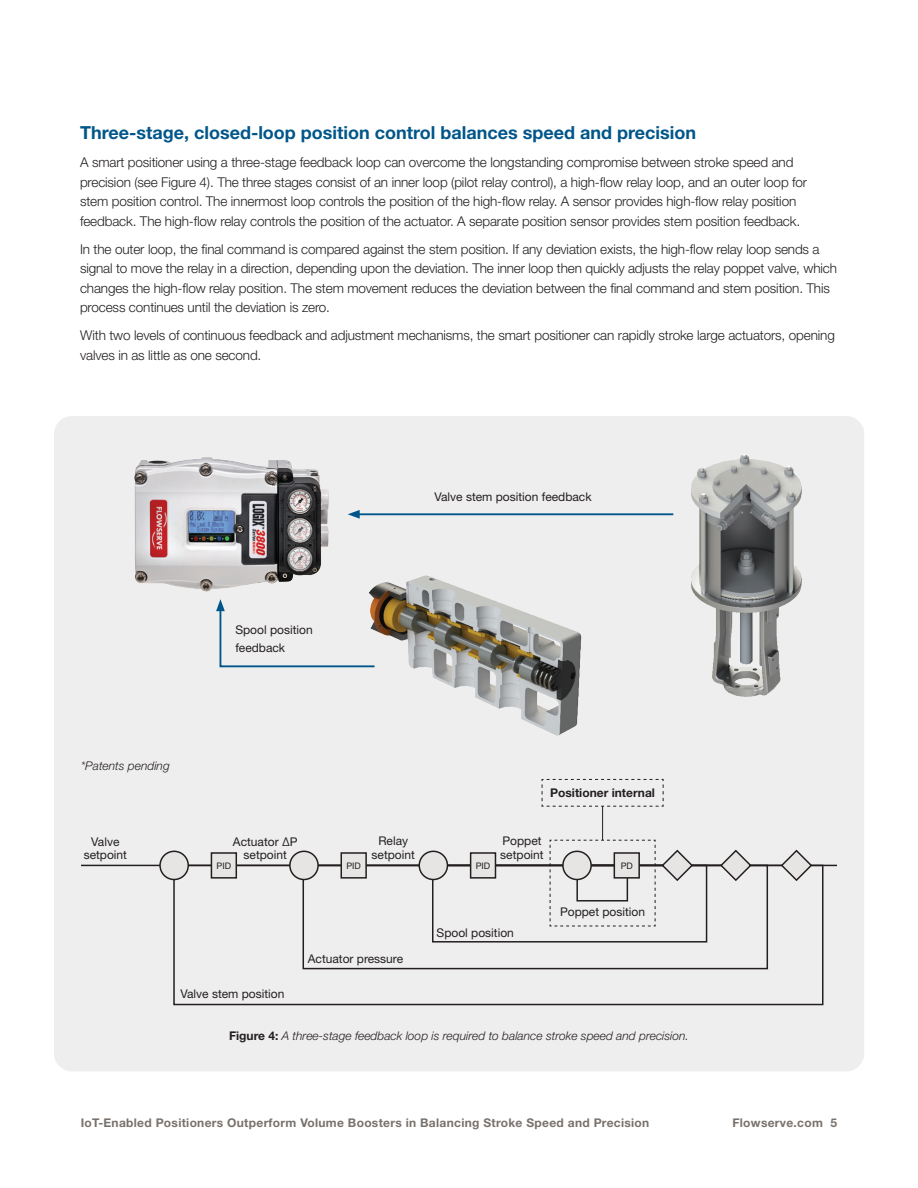
<style>
.page{position:relative;width:918px;height:1188px;background:#fff}
.page>*{position:absolute;margin:0;border:0;box-sizing:border-box;transform-origin:0 0}
.Subhead_Level_1__blu{font:700 18px "Helvetica Neue LT Std";color:#00568a}
.Body_copy{font:300 13.5px/19.5px "Helvetica Neue LT Std";letter-spacing:-.01em;color:#231f20}
.Chart_Caption{font:12px/13.5px "Helvetica Neue LT Std";color:#231f20;text-align:center}
.t1{font:700 12px "Helvetica Neue LT Std";letter-spacing:.025em;color:#79716c}
.t2{font:italic 300 12px "Helvetica Neue LT Std";color:#231f20}
.Chart_Caption-2{font:700 12px "Helvetica Neue LT Std";color:#231f20}
.Table_Row_Header__bl{font:9px "Helvetica Neue LT Std";color:#231f20}
.s1{font-weight:700;font-style:normal}
</style>
<div class="page">
<div style="left:54px;top:416px;width:810px;height:655px;background:#efeeee;border-radius:18px"></div>
<svg style="left:541px;top:779px;width:123px;height:28px"></svg>
<div style="left:432px;top:865px;width:275px;height:78px;border:2px solid #231f20"></div>
<div style="left:303px;top:865px;width:465px;height:104px;border:2px solid #231f20"></div>
<img style="left:134px;top:457px;width:195px;height:135px">
<img style="left:642px;top:454px;width:160px;height:243px">
<img style="left:369px;top:575px;width:213px;height:161px">
<hr style="left:356px;top:513px;width:317px;height:2px;background:#00568a">
<svg style="left:348px;top:510px;width:12px;height:9px"></svg>
<svg style="left:216px;top:599px;width:160px;height:69px"></svg>
<hr style="left:81px;top:865px;width:756px;height:1px;background:#231f20">
<div style="left:173px;top:865px;width:651px;height:140px;border:2px solid #231f20"></div>
<div style="left:160px;top:851px;width:28px;height:29px;background:#e7e5e3;border-radius:50%"></div>
<div style="left:159px;top:851px;width:30px;height:29px;border:2px solid #231f20;border-radius:50%"></div>
<div style="left:290px;top:851px;width:28px;height:29px;background:#e7e5e3;border-radius:50%"></div>
<div style="left:289px;top:851px;width:30px;height:29px;border:2px solid #231f20;border-radius:50%"></div>
<div style="left:419px;top:851px;width:28px;height:29px;background:#e7e5e3;border-radius:50%"></div>
<div style="left:418px;top:851px;width:30px;height:29px;border:2px solid #231f20;border-radius:50%"></div>
<div style="left:211px;top:853px;width:25px;height:25px;background:#e7e5e3"></div>
<div style="left:211px;top:852px;width:26px;height:27px;border:2px solid #231f20"></div>
<div style="left:341px;top:853px;width:25px;height:25px;background:#e7e5e3"></div>
<div style="left:341px;top:852px;width:26px;height:27px;border:2px solid #231f20"></div>
<div style="left:471px;top:853px;width:24px;height:25px;background:#e7e5e3"></div>
<div style="left:470px;top:852px;width:26px;height:27px;border:2px solid #231f20"></div>
<svg style="left:549px;top:839px;width:145px;height:88px"></svg>
<svg style="left:719px;top:849px;width:34px;height:32px"></svg>
<svg style="left:780px;top:849px;width:33px;height:32px"></svg>
<hr style="left:602px;top:806px;width:1px;height:34px;background:#231f20">
<p class="Subhead_Level_1__blu" style="left:80px;top:122px;width:618px">Three-stage, closed-loop position control balances speed and precision</p>
<p class="Body_copy" style="left:80px;top:152px;width:729px">A smart positioner using a three-stage feedback loop can overcome the longstanding compromise between stroke speed and precision (see Figure 4). The three stages consist of an inner loop (pilot relay control), a high-flow relay loop, and an outer loop for stem position control. The innermost loop controls the position of the high-flow relay. A sensor provides high-flow relay position feedback. The high-flow relay controls the position of the actuator. A separate position sensor provides stem position feedback.</p>
<p class="Body_copy" style="left:80px;top:239px;width:758px">In the outer loop, the final command is compared against the stem position. If any deviation exists, the high-flow relay loop sends a signal to move the relay in a direction, depending upon the deviation. The inner loop then quickly adjusts the relay poppet valve, which changes the high-flow relay position. The stem movement reduces the deviation between the final command and stem position. This process continues until the deviation is zero.</p>
<p class="Body_copy" style="left:80px;top:325px;width:756px">With two levels of continuous feedback and adjustment mechanisms, the smart positioner can rapidly stroke large actuators, opening valves in as little as one second.</p>
<p class="Chart_Caption" style="left:434px;top:490px;width:159px">Valve stem position feedback</p>
<p class="Chart_Caption" style="left:235px;top:621px;width:79px;line-height:18px;text-align:left">Spool position feedback</p>
<p class="t2" style="left:81px;top:758px;width:90px">*Patents pending</p>
<p class="Chart_Caption-2" style="left:550px;top:785px;width:106px">Positioner internal</p>
<p class="Chart_Caption" style="left:84px;top:834px;width:45px">Valve setpoint</p>
<p class="Chart_Caption" style="left:233px;top:834px;width:66px">Actuator ΔP setpoint</p>
<p class="Chart_Caption" style="left:372px;top:834px;width:45px">Relay setpoint</p>
<p class="Chart_Caption" style="left:500px;top:834px;width:45px;text-align:left">Poppet setpoint</p>
<p class="Table_Row_Header__bl" style="left:217px;top:860px;width:16px">PID</p>
<p class="Table_Row_Header__bl" style="left:346px;top:860px;width:16px">PID</p>
<p class="Table_Row_Header__bl" style="left:476px;top:860px;width:16px">PID</p>
<p class="Table_Row_Header__bl" style="left:621px;top:860px;width:14px">PD</p>
<p class="Chart_Caption" style="left:180px;top:987px;width:106px">Valve stem position</p>
<p class="Chart_Caption" style="left:308px;top:952px;width:97px">Actuator pressure</p>
<p class="Chart_Caption" style="left:437px;top:926px;width:79px">Spool position</p>
<p class="Chart_Caption" style="left:560px;top:905px;width:87px">Poppet position</p>
<p class="t2" style="left:229px;top:1028px;width:461px"><span class="s1">Figure 4:</span> A three-stage feedback loop is required to balance stroke speed and precision.</p>
<p class="t1" style="left:81px;top:1115px;width:570px">IoT-Enabled Positioners Outperform Volume Boosters in Balancing Stroke Speed and Precision</p>
<p class="t1" style="left:733px;top:1115px;width:106px">Flowserve.com 5</p>
</div>
